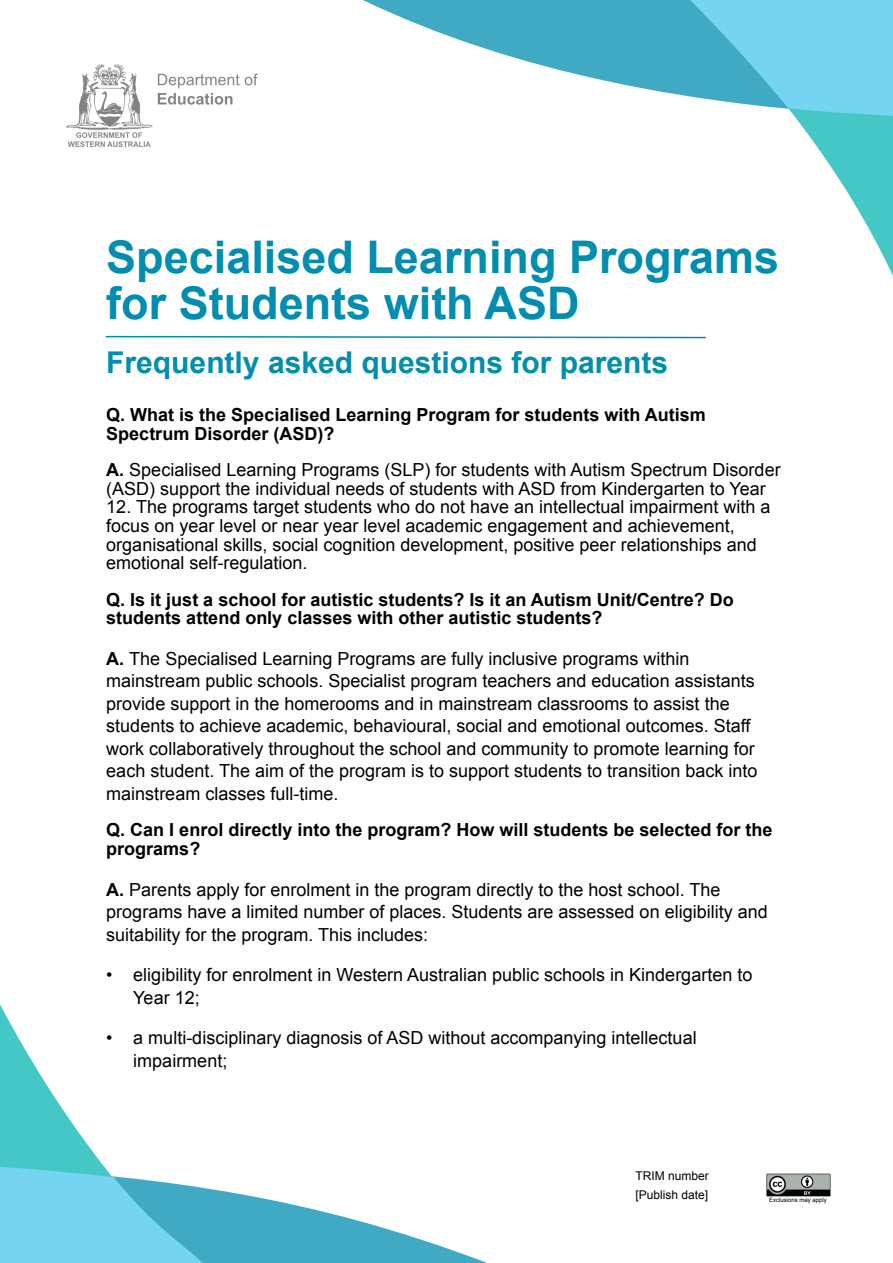
<style>
.page{position:relative;width:893px;height:1263px;background:#fff}
.page>*{position:absolute;margin:0;border:0;box-sizing:border-box;transform-origin:0 0}
.t1{font:700 45px/46.5px "Arial";color:#008db0}
.t2{font:700 30px "Arial";color:#008db0}
.t3{font:18px/22.5px "Arial";color:#000}
.t4{font:700 18px/18.6px "Arial";color:#000}
.t5{font:12px/19.5px "Arial";color:#000}
.t6{font:6px "Arial";color:#000}
.s1{font-weight:700}
</style>
<div class="page">
<img style="left:66px;top:64px;width:192px;height:83px">
<svg style="left:203px;top:1188px;width:284px;height:75px;fill:#40a9c3"></svg>
<svg style="left:0;top:1004px;width:105px;height:163px"></svg>
<svg style="left:0;top:1167px;width:203px;height:96px;background:#73cee6"></svg>
<svg style="left:363px;top:0;width:327px;height:97px;fill:#40a9c3"></svg>
<svg style="left:794px;top:116px;width:99px;height:160px"></svg>
<svg style="left:690px;top:0;width:203px;height:116px;background:#70cde5"></svg>
<img style="left:766px;top:1173px;width:65px;height:24px">
<svg style="left:105px;top:335px;width:601px;height:4px"></svg>
<h1 class="t1" style="left:106px;top:238px;width:674px">Specialised Learning Programs for Students with ASD</h1>
<h2 class="t2" style="left:106px;top:351px;width:563px">Frequently asked questions for parents</h2>
<p class="t4" style="left:106px;top:407px;width:601px">Q. What is the Specialised Learning Program for students with Autism<br>Spectrum Disorder (ASD)?</p>
<p class="t3" style="left:106px;top:462px;width:676px;line-height:18.6px"><span class="s1">A.</span> Specialised Learning Programs (SLP) for students with Autism Spectrum Disorder (ASD) support the individual needs of students with ASD from Kindergarten to Year</p>
<p class="t3" style="left:106px;top:499px;width:666px;line-height:18.6px">12. The programs target students who do not have an intellectual impairment with a focus on year level or near year level academic engagement and achievement, organisational skills, social cognition development, positive peer relationships and emotional self-regulation.</p>
<p class="t4" style="left:106px;top:592px;width:629px">Q. Is it just a school for autistic students? Is it an Autism Unit/Centre? Do students attend only classes with other autistic students?</p>
<p class="t3" style="left:106px;top:649px;width:653px"><span class="s1">A.</span> The Specialised Learning Programs are fully inclusive programs within mainstream public schools. Specialist program teachers and education assistants provide support in the homerooms and in mainstream classrooms to assist the students to achieve academic, behavioural, social and emotional outcomes. Staff work collaboratively throughout the school and community to promote learning for each student. The aim of the program is to support students to transition back into mainstream classes full-time.</p>
<p class="t4" style="left:106px;top:822px;width:668px">Q. Can I enrol directly into the program? How will students be selected for the programs?</p>
<p class="t3" style="left:106px;top:880px;width:663px"><span class="s1">A.</span> Parents apply for enrolment in the program directly to the host school. The programs have a limited number of places. Students are assessed on eligibility and suitability for the program. This includes:</p>
<p class="t3" style="left:133px;top:965px;width:621px;text-indent:-27px">• eligibility for enrolment in Western Australian public schools in Kindergarten to<br>Year 12;</p>
<p class="t3" style="left:133px;top:1028px;width:565px;text-indent:-27px">• a multi-disciplinary diagnosis of ASD without accompanying intellectual impairment;</p>
<p class="t5" style="left:635px;top:1167px;width:75px">TRIM number [Publish date]</p>
<p class="t6" style="left:769px;top:1198px;width:59px">Exclusions may apply</p>
</div>
